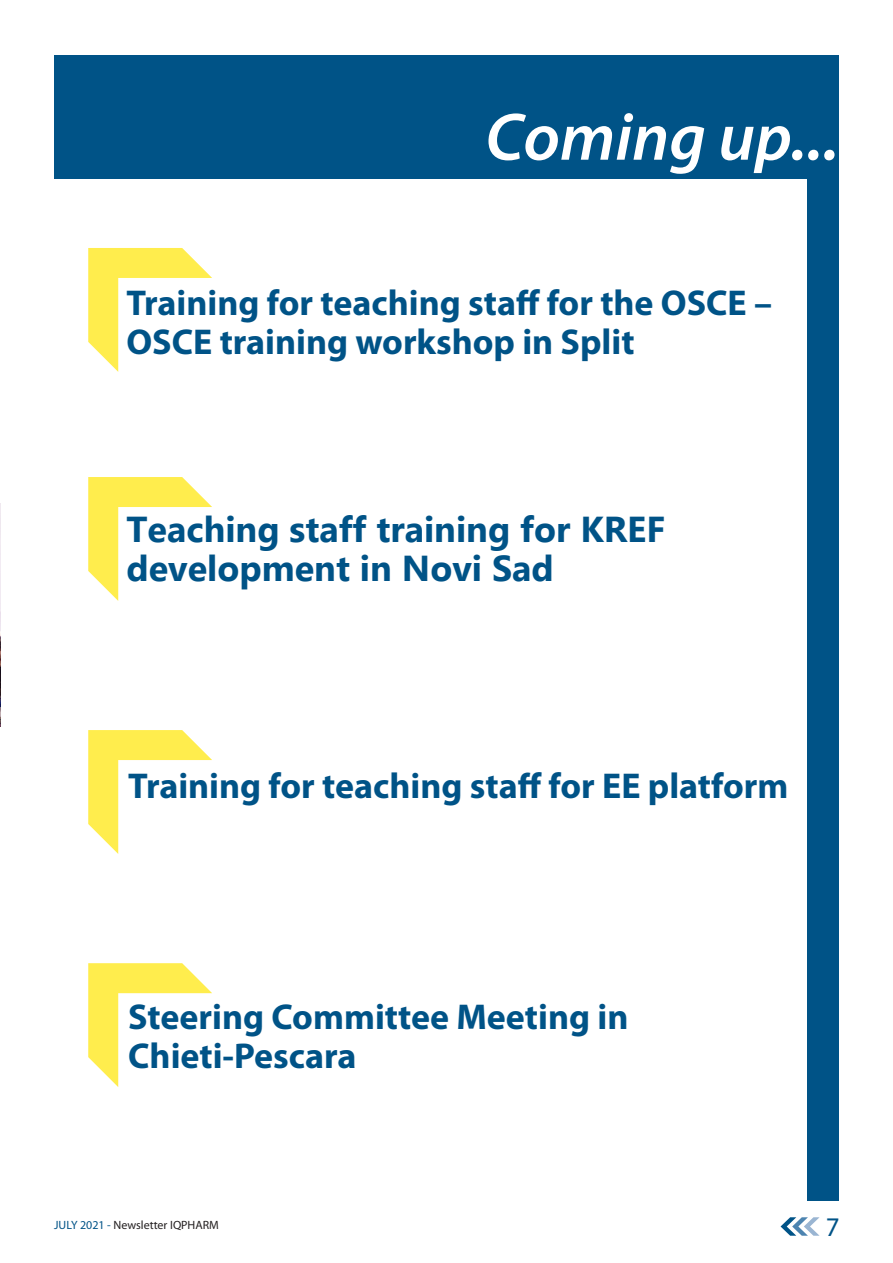
<style>
.page{position:relative;width:893px;height:1263px;background:#fff}
.page>*{position:absolute;margin:0;border:0;box-sizing:border-box;transform-origin:0 0}
.Paragraph_Style_4{font:italic 600 67.5px "Myriad Pro";color:#fff}
.t1{font:700 36px/39px "Myriad Pro";color:#005387}
.t2{font:700 36px/39px "Myanmar Text";color:#005387}
.t3{font:27px "Myriad Pro";color:#005387}
.t4{font:12px "Myriad Pro";color:#231f20}
.s1{color:#005387}
</style>
<div class="page">
<svg style="left:780px;top:1217px;width:39px;height:19px"></svg>
<img style="left:0;top:504px;width:1px;height:223px">
<div style="left:54px;top:55px;width:785px;height:124px;background:#005387"></div>
<svg style="left:88px;top:248px;width:124px;height:124px"></svg>
<svg style="left:88px;top:477px;width:124px;height:124px"></svg>
<svg style="left:88px;top:730px;width:124px;height:124px"></svg>
<svg style="left:88px;top:963px;width:124px;height:124px"></svg>
<div style="left:807px;top:179px;width:32px;height:1021px;background:#005387"></div>
<p class="Paragraph_Style_4" style="left:485px;top:94px;width:355px">Coming up...</p>
<p class="t1" style="left:126px;top:282px;width:647px">Training for teaching staff for the OSCE –<br>OSCE training workshop in Split</p>
<p class="t2" style="left:126px;top:510px;width:540px">Teaching staff training for KREF development in Novi Sad</p>
<p class="t1" style="left:128px;top:765px;width:662px">Training for teaching staff for EE platform</p>
<p class="t1" style="left:128px;top:996px;width:502px">Steering Committee Meeting in<br>Chieti-Pescara</p>
<p class="t4" style="left:54px;top:1218px;width:166px"><span class="s1">JULY 2021 -</span> Newsletter IQPHARM</p>
<p class="t3" style="left:826px;top:1210px;width:15px">7</p>
</div>
